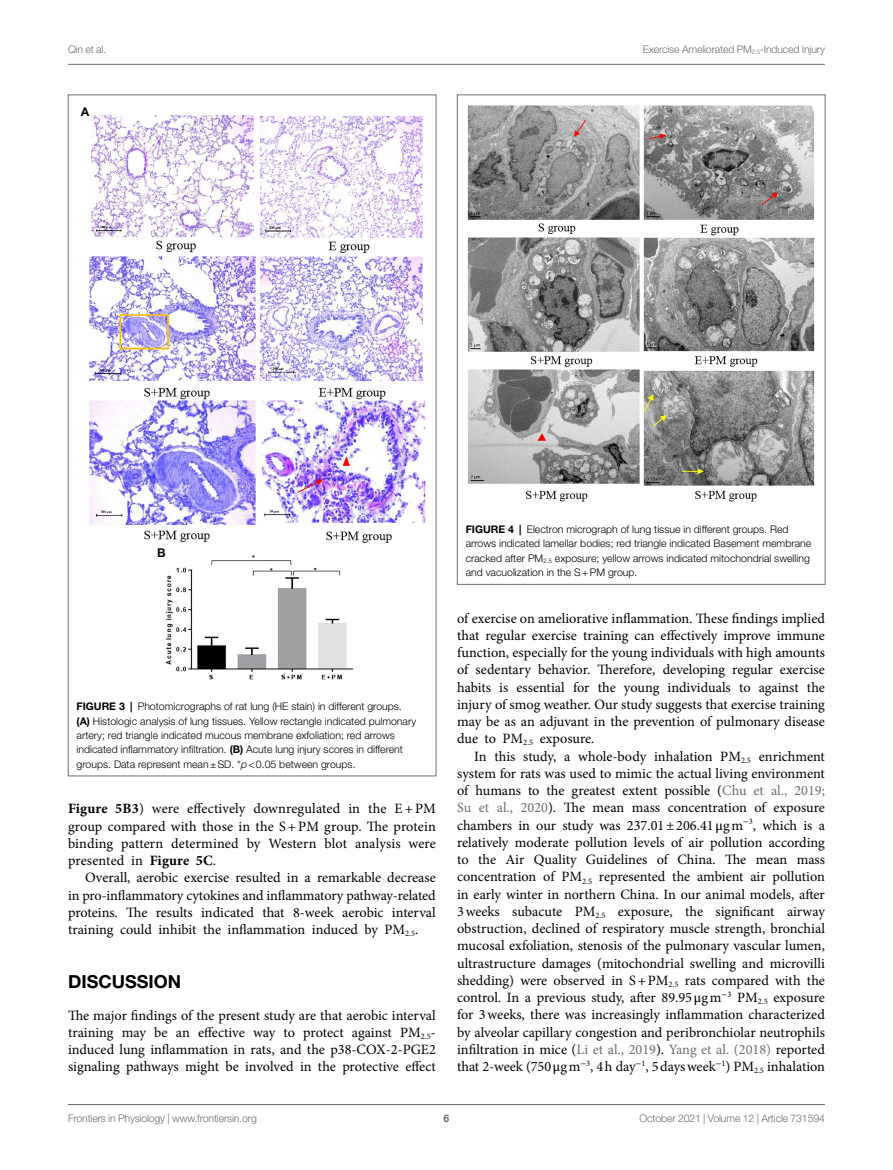
<style>
.page{position:relative;width:893px;height:1170px;background:#fff}
.page>*{position:absolute;margin:0;border:0;box-sizing:border-box;transform-origin:0 0}
.HEAD_1{font:700 18px "Helvetica Neue LT Std";color:#000}
.TEXT{font:14.25px/17.2px "Minion Pro";color:#000;text-align:justify}
.TEXT_FLUSH{font:14.25px/17.2px "Minion Pro";color:#000;text-align:justify}
.t1{font:700 12px "Arial";color:#000}
.FIG_LEG{font:300 10.5px/14.2px "Helvetica Neue LT Std";color:#000}
.t2{font:300 10.5px "Helvetica Neue LT Std";letter-spacing:-.015em;color:#6d6e71}
.t3{font:700 10.5px "Helvetica Neue LT Std";color:#6d6e71}
.s1{font-weight:700}
.s2{font-style:italic}
.s3{color:#6d6e71}
.s4{font-family:"STIX General"}
</style>
<div class="page">
<hr style="left:68px;top:64px;width:757px;height:1px;background:#6d6e71">
<hr style="left:68px;top:1104px;width:757px;height:1px;background:#6d6e71">
<img style="left:89px;top:114px;width:337px;height:566px">
<img style="left:467px;top:105px;width:348px;height:397px">
<p class="t2" style="left:68px;top:42px;width:40px">Qin et al.</p>
<p class="t2" style="left:643px;top:42px;width:183px">Exercise Ameliorated PM<sub>2.5</sub>-Induced Injury</p>
<p class="t1" style="left:81px;top:103px;width:10px">A</p>
<p class="t1" style="left:157px;top:544px;width:10px">B</p>
<p class="FIG_LEG" style="left:77px;top:699px;width:341px"><span class="s1">FIGURE 3 |</span> Photomicrographs of rat lung (HE stain) in different groups. <span class="s1">(A)</span> Histologic analysis of lung tissues. Yellow rectangle indicated pulmonary artery; red triangle indicated mucous membrane exfoliation; red arrows indicated inflammatory infiltration. <span class="s1">(B)</span> Acute lung injury scores in different groups. Data represent mean±SD. *<span class="s2">p</span>&lt;0.05 between groups.</p>
<p class="TEXT" style="left:68px;top:800px;width:369px"><span class="s1">Figure 5B3</span>) were effectively downregulated in the E + PM group compared with those in the S+ PM group. The protein binding pattern determined by Western blot analysis were presented in <span class="s1">Figure 5C</span>.</p>
<p class="TEXT" style="left:68px;top:869px;width:369px;text-indent:17px">Overall, aerobic exercise resulted in a remarkable decrease in pro-inflammatory cytokines and inflammatory pathway-related proteins. The results indicated that 8-week aerobic interval training could inhibit the inflammation induced by PM<sub>2.5</sub>.</p>
<p class="HEAD_1" style="left:68px;top:970px;width:115px">DISCUSSION</p>
<p class="TEXT_FLUSH" style="left:68px;top:1006px;width:369px">The major findings of the present study are that aerobic interval training may be an effective way to protect against PM<sub>2.5</sub>- induced lung inflammation in rats, and the p38-COX-2-PGE2 signaling pathways might be involved in the protective effect</p>
<p class="FIG_LEG" style="left:466px;top:522px;width:347px"><span class="s1">FIGURE 4 |</span> Electron micrograph of lung tissue in different groups. Red arrows indicated lamellar bodies; red triangle indicated Basement membrane cracked after PM<sub>2.5</sub> exposure; yellow arrows indicated mitochondrial swelling and vacuolization in the S+PM group.</p>
<p class="TEXT_FLUSH" style="left:457px;top:609px;width:369px">of exercise on ameliorative inflammation. These findings implied that regular exercise training can effectively improve immune function, especially for the young individuals with high amounts of sedentary behavior. Therefore, developing regular exercise habits is essential for the young individuals to against the injury of smog weather. Our study suggests that exercise training may be as an adjuvant in the prevention of pulmonary disease due to PM<sub>2.5</sub> exposure.</p>
<p class="TEXT" style="left:457px;top:747px;width:369px;text-indent:17px">In this study, a whole-body inhalation PM<sub>2.5</sub> enrichment system for rats was used to mimic the actual living environment of humans to the greatest extent possible (<span class="s3">Chu et al., 2019; Su et al., 2020</span>). The mean mass concentration of exposure chambers in our study was 237.01±206.41<span class="s4">μ</span>gm<sup>−</sup><sup>3</sup>, which is a relatively moderate pollution levels of air pollution according to the Air Quality Guidelines of China. The mean mass concentration of PM<sub>2.5</sub> represented the ambient air pollution in early winter in northern China. In our animal models, after 3weeks subacute PM<sub>2.5</sub> exposure, the significant airway obstruction, declined of respiratory muscle strength, bronchial mucosal exfoliation, stenosis of the pulmonary vascular lumen, ultrastructure damages (mitochondrial swelling and microvilli shedding) were observed in S+PM<sub>2.5</sub> rats compared with the control. In a previous study, after 89.95<span class="s4">μ</span>gm<sup>−</sup><sup>3</sup> PM<sub>2.5</sub> exposure for 3weeks, there was increasingly inflammation characterized by alveolar capillary congestion and peribronchiolar neutrophils infiltration in mice (<span class="s3">Li et al., 2019</span>). <span class="s3">Yang et al. (2018)</span> reported that 2-week (750<span class="s4">μ</span>gm<sup>−</sup><sup>3</sup>, 4h day<sup>−</sup><sup>1</sup>, 5daysweek<sup>−</sup><sup>1</sup>) PM<sub>2.5</sub> inhalation</p>
<p class="t2" style="left:68px;top:1111px;width:190px">Frontiers in Physiology | www.frontiersin.org</p>
<p class="t3" style="left:444px;top:1111px;width:7px">6</p>
<p class="t2" style="left:640px;top:1111px;width:187px">October 2021 | Volume 12 | Article 731594</p>
</div>
